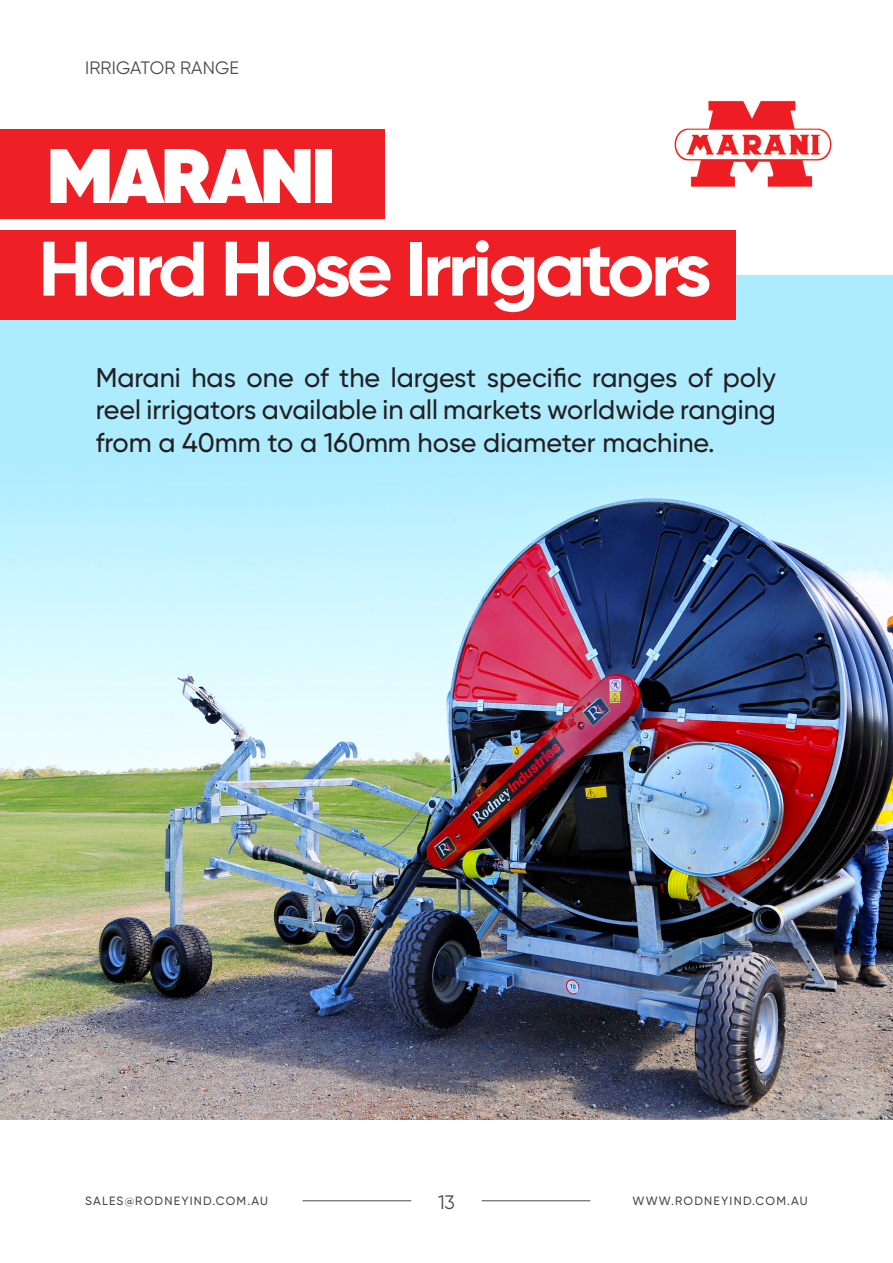
<style>
.page{position:relative;width:893px;height:1263px;background:#fff}
.page>*{position:absolute;margin:0;border:0;box-sizing:border-box;transform-origin:0 0}
.Title_30_pt{font:700 77.1px/92.7px "Gilroy";letter-spacing:-.05em;color:#fff;scale:1.05 1}
.t1{font:500 27px/32.4px "Gilroy";color:#231f20;text-align:justify}
.t2{font:19.5px "Gilroy";color:#4c4c4c}
.t3{font:18px "Gilroy";letter-spacing:.01em;color:#4c4c4c}
.t4{font:500 12px "Gilroy";letter-spacing:.1em;color:#4c4c4c}
.s1{font-weight:800}
</style>
<div class="page">
<hr style="left:482px;top:1200px;width:108px;height:1px;background:#4c4c4c">
<hr style="left:302px;top:1200px;width:109px;height:1px;background:#4c4c4c">
<img style="left:0;top:275px;width:893px;height:845px">
<div style="left:0;top:130px;width:385px;height:89px;background:#ee2026"></div>
<div style="left:0;top:231px;width:735px;height:89px;background:#ee2026"></div>
<img style="left:674px;top:100px;width:158px;height:87px">
<img style="left:892px;top:523px;width:1px;height:272px">
<p class="t3" style="left:85px;top:57px;width:156px">IRRIGATOR RANGE</p>
<p class="Title_30_pt" style="left:38px;top:129px;width:643px"><span class="s1">MARANI<br></span>Hard Hose Irrigators</p>
<p class="t1" style="left:96px;top:361px;width:682px">Marani has one of the largest specific ranges of poly reel irrigators available in all markets worldwide ranging from a 40mm to a 160mm hose diameter machine.</p>
<p class="t4" style="left:85px;top:1194px;width:184px">SALES@RODNEYIND.COM.AU</p>
<p class="t2" style="left:438px;top:1190px;width:18px">13</p>
<p class="t4" style="left:632px;top:1194px;width:177px">WWW.RODNEYIND.COM.AU</p>
</div>
